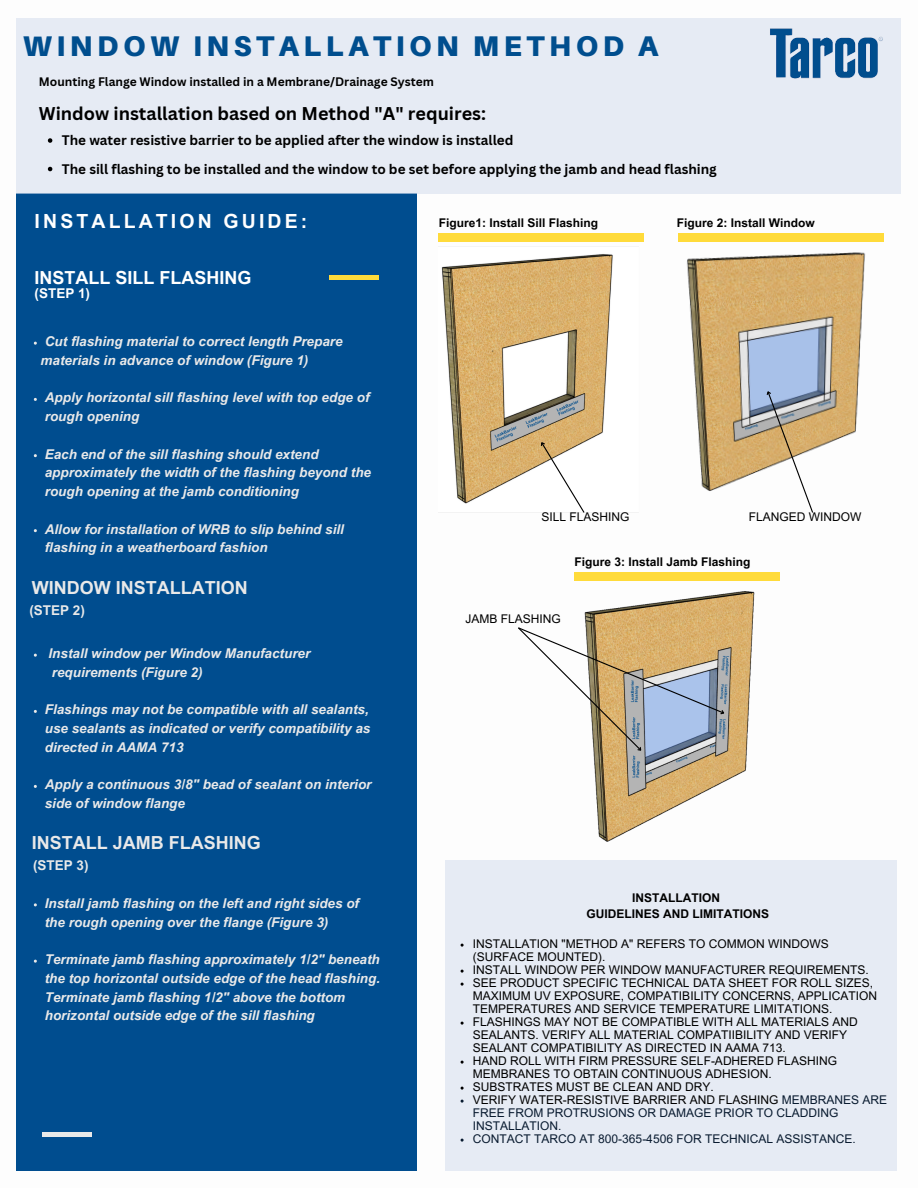
<style>
.page{position:relative;width:918px;height:1188px;background:#fff}
.page>*{position:absolute;margin:0;border:0;box-sizing:border-box;transform-origin:0 0}
.t1{font:900 28.5px "Aileron";letter-spacing:.16em;color:#004e8e}
.t2{font:700 19.5px "Arial MT Pro";letter-spacing:.16em;color:#fff}
.t3{font:700 18px "Canva Sans";color:#000}
.t4{font:700 18px "Arial MT Pro";color:#e9e9e9}
.t5{font:700 18px "Arial MT Pro";color:#fff}
.t6{font:italic 700 13.5px/18.8px "Arial MT Pro";color:#e9e9e9}
.t7{font:700 13.5px "Canva Sans";color:#000}
.t8{font:700 13.5px "Arial MT Pro";color:#e9e9e9}
.t9{font:700 13.5px "Arial MT Pro";color:#fff}
.t10{font:12px/13px "Arial MT Pro";color:#000}
.t11{font:12px/13px "Arial MT Pro";color:#091b30}
.t12{font:700 12px/16px "Arial MT Pro";color:#000;text-align:center}
.t13{font:700 12px "Canva Sans";color:#000}
.s1{color:#000}
</style>
<div class="page">
<div style="left:16px;top:193px;width:401px;height:978px;background:#004d8f"></div>
<hr style="left:42px;top:1133px;width:50px;height:4px;background:#e9e9e9">
<div style="left:16px;top:18px;width:885px;height:175px;background:#e6ebf4"></div>
<div style="left:329px;top:275px;width:50px;height:5px;background:#ffdb3b"></div>
<img style="left:770px;top:28px;width:113px;height:51px">
<div style="left:678px;top:233px;width:205px;height:8px;background:#ffdb3b"></div>
<div style="left:575px;top:572px;width:205px;height:8px;background:#ffdb3b"></div>
<div style="left:446px;top:860px;width:451px;height:311px;background:#e6ebf4"></div>
<img style="left:439px;top:233px;width:205px;height:280px">
<img style="left:678px;top:241px;width:198px;height:250px">
<img style="left:584px;top:591px;width:171px;height:251px">
<svg style="left:48px;top:138px;width:4px;height:5px"></svg>
<svg style="left:48px;top:167px;width:4px;height:4px"></svg>
<svg style="left:538px;top:439px;width:48px;height:74px"></svg>
<svg style="left:764px;top:389px;width:50px;height:124px"></svg>
<svg style="left:518px;top:626px;width:209px;height:128px"></svg>
<p class="t1" style="left:23px;top:28px;width:637px">WINDOW INSTALLATION METHOD A</p>
<p class="t13" style="left:39px;top:73px;width:397px">Mounting Flange Window installed in a Membrane/Drainage System</p>
<p class="t3" style="left:39px;top:101px;width:449px">Window installation based on Method "A" requires:</p>
<p class="t7" style="left:62px;top:131px;width:453px">The water resistive barrier to be applied after the window is installed</p>
<p class="t7" style="left:62px;top:159px;width:657px">The sill flashing to be installed and the window to be set before applying the jamb and head flashing</p>
<p class="t2" style="left:35px;top:214px;width:274px">INSTALLATION GUIDE:</p>
<p class="t5" style="left:35px;top:271px;width:219px">INSTALL SILL FLASHING</p>
<p class="t9" style="left:35px;top:288px;width:57px">(STEP 1)</p>
<p class="t6" style="left:45px;top:334px;width:299px">Cut flashing material to correct length Prepare</p>
<h4 class="t6" style="left:41px;top:352px;width:269px">materials in advance of window (Figure 1)</h4>
<p class="t6" style="left:45px;top:390px;width:326px">Apply horizontal sill flashing level with top edge of rough opening</p>
<p class="t6" style="left:45px;top:446px;width:328px">Each end of the sill flashing should extend approximately the width of the flashing beyond the rough opening at the jamb conditioning</p>
<p class="t6" style="left:45px;top:521px;width:301px">Allow for installation of WRB to slip behind sill flashing in a weatherboard fashion</p>
<h2 class="t4" style="left:32px;top:581px;width:217px">WINDOW INSTALLATION</h2>
<h2 class="t8" style="left:29px;top:605px;width:57px">(STEP 2)</h2>
<p class="t6" style="left:49px;top:646px;width:263px">Install window per Window Manufacturer</p>
<h4 class="t6" style="left:52px;top:664px;width:152px">requirements (Figure 2)</h4>
<p class="t6" style="left:45px;top:702px;width:327px;text-align:justify">Flashings may not be compatible with all sealants, use sealants as indicated or verify compatibility as directed in AAMA 713</p>
<p class="t6" style="left:45px;top:777px;width:328px">Apply a continuous 3/8" bead of sealant on interior side of window flange</p>
<h2 class="t4" style="left:32px;top:836px;width:230px">INSTALL JAMB FLASHING</h2>
<h2 class="t8" style="left:33px;top:861px;width:57px">(STEP 3)</h2>
<p class="t6" style="left:45px;top:895px;width:316px">Install jamb flashing on the left and right sides of the rough opening over the flange (Figure 3)</p>
<p class="t6" style="left:45px;top:952px;width:337px">Terminate jamb flashing approximately 1/2" beneath the top horizontal outside edge of the head flashing.<br>Terminate jamb flashing 1/2" above the bottom horizontal outside edge of the sill flashing</p>
<p class="t12" style="left:439px;top:217px;width:161px">Figure1: Install Sill Flashing</p>
<h6 class="t12" style="left:677px;top:217px;width:140px">Figure 2: Install Window</h6>
<p class="t10" style="left:541px;top:512px;width:90px">SILL FLASHING</p>
<p class="t10" style="left:749px;top:512px;width:114px">FLANGED WINDOW</p>
<p class="t12" style="left:575px;top:555px;width:178px">Figure 3: Install Jamb Flashing</p>
<p class="t10" style="left:465px;top:614px;width:97px">JAMB FLASHING</p>
<p class="t12" style="left:587px;top:891px;width:184px">INSTALLATION<br>GUIDELINES AND LIMITATIONS</p>
<p class="t10" style="left:473px;top:938px;width:357px">INSTALLATION "METHOD A" REFERS TO COMMON WINDOWS (SURFACE MOUNTED).</p>
<p class="t10" style="left:473px;top:964px;width:398px">INSTALL WINDOW PER WINDOW MANUFACTURER REQUIREMENTS.</p>
<h2 class="t10" style="left:473px;top:977px;width:406px">SEE PRODUCT SPECIFIC TECHNICAL DATA SHEET FOR ROLL SIZES,<br>MAXIMUM UV EXPOSURE, COMPATIBILITY CONCERNS, APPLICATION<br>TEMPERATURES AND SERVICE TEMPERATURE LIMITATIONS.</h2>
<h2 class="t10" style="left:473px;top:1016px;width:386px">FLASHINGS MAY NOT BE COMPATIBLE WITH ALL MATERIALS AND<br>SEALANTS. VERIFY ALL MATERIAL COMPATIIBILITY AND VERIFY<br>SEALANT COMPATIBILITY AS DIRECTED IN AAMA 713.</h2>
<p class="t10" style="left:473px;top:1055px;width:366px">HAND ROLL WITH FIRM PRESSURE SELF-ADHERED FLASHING<br>MEMBRANES TO OBTAIN CONTINUOUS ADHESION.</p>
<p class="t10" style="left:473px;top:1081px;width:242px">SUBSTRATES MUST BE CLEAN AND DRY.</p>
<p class="t11" style="left:473px;top:1094px;width:416px"><span class="s1">VERIFY WATER-RESISTIVE BARRIER AND FLASHING</span> MEMBRANES ARE<br>FREE FROM PROTRUSIONS OR DAMAGE PRIOR TO CLADDING<br>INSTALLATION.</p>
<p class="t11" style="left:473px;top:1133px;width:384px">CONTACT TARCO AT 800-365-4506 FOR TECHNICAL ASSISTANCE.</p>
</div>
